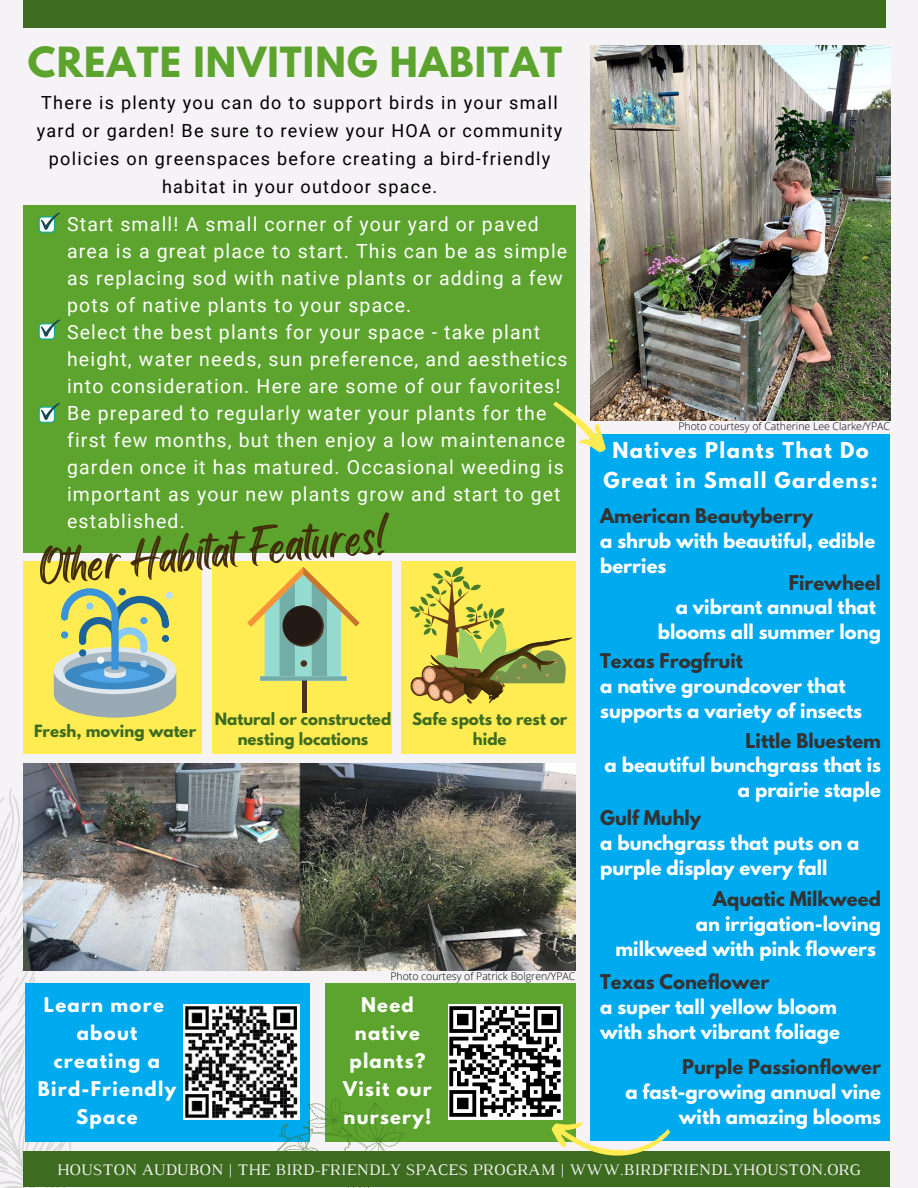
<style>
.page{position:relative;width:918px;height:1188px;background:#f5f3f5}
.page>*{position:absolute;margin:0;border:0;box-sizing:border-box;transform-origin:0 0}
.t1{font:47.4px "Black Bones";color:#402c08}
.t2{font:700 36.9px "League Spartan";letter-spacing:.03em;color:#5ca42d}
.t3{font:19.5px/27px "Roboto";letter-spacing:.06em;color:#fff}
.t4{font:700 19.5px/30.3px "League Spartan";letter-spacing:.07em;color:#fff;text-align:center}
.t5{font:700 18px/24.8px "League Spartan";color:#fff}
.t6{font:18px/28.2px "Roboto";letter-spacing:.07em;color:#000;text-align:center}
.t7{font:700 18px "League Spartan";color:#333}
.t8{font:700 18px/28.2px "League Spartan";letter-spacing:.07em;color:#fff;text-align:center}
.t9{font:16.5px "Luthier";color:#f5f3f5}
.t10{font:700 15px/20.2px "League Spartan";color:#3d6b1f;text-align:center}
.t11{font:300 10.5px "Open Sans";color:#000}
</style>
<div class="page">
<div style="left:24px;top:0;width:862px;height:28px;background:#3d6b1f"></div>
<svg style="left:0;top:787px;width:71px;height:401px"></svg>
<div style="left:25px;top:983px;width:285px;height:159px;background:#00aaef"></div>
<img style="left:184px;top:1005px;width:116px;height:115px">
<div style="left:24px;top:1151px;width:866px;height:36px;background:#3d6b1f"></div>
<img style="left:591px;top:46px;width:299px;height:374px">
<div style="left:24px;top:205px;width:552px;height:347px;background:#5ca42d"></div>
<div style="left:591px;top:435px;width:299px;height:706px;background:#00aaef"></div>
<img style="left:24px;top:764px;width:552px;height:207px">
<div style="left:325px;top:983px;width:251px;height:159px;background:#5ca42d"></div>
<svg style="left:271px;top:1095px;width:133px;height:93px"></svg>
<svg style="left:551px;top:1116px;width:119px;height:40px"></svg>
<div style="left:24px;top:561px;width:178px;height:192px;background:#ffeb52"></div>
<svg style="left:54px;top:588px;width:122px;height:130px"></svg>
<div style="left:212px;top:561px;width:180px;height:192px;background:#ffeb52"></div>
<div style="left:401px;top:561px;width:174px;height:192px;background:#ffeb52"></div>
<hr style="left:302px;top:678px;width:4px;height:35px;background:#48311f">
<svg style="left:247px;top:567px;width:113px;height:114px"></svg>
<svg style="left:410px;top:567px;width:166px;height:141px"></svg>
<svg style="left:39px;top:212px;width:21px;height:21px"></svg>
<svg style="left:39px;top:319px;width:21px;height:21px"></svg>
<svg style="left:39px;top:403px;width:21px;height:20px"></svg>
<img style="left:449px;top:1005px;width:113px;height:115px">
<svg style="left:553px;top:393px;width:63px;height:66px"></svg>
<p class="t2" style="left:28px;top:44px;width:536px">CREATE INVITING HABITAT</p>
<p class="t6" style="left:37px;top:88px;width:527px">There is plenty you can do to support birds in your small yard or garden! Be sure to review your HOA or community policies on greenspaces before creating a bird-friendly habitat in your outdoor space.</p>
<p class="t3" style="left:67px;top:211px;width:502px">Start small! A small corner of your yard or paved area is a great place to start. This can be as simple as replacing sod with native plants or adding a few pots of native plants to your space.</p>
<p class="t3" style="left:67px;top:319px;width:502px">Select the best plants for your space - take plant height, water needs, sun preference, and aesthetics into consideration. Here are some of our favorites!</p>
<p class="t3" style="left:67px;top:400px;width:500px">Be prepared to regularly water your plants for the first few months, but then enjoy a low maintenance garden once it has matured. Occasional weeding is important as your new plants grow and start to get established.</p>
<p class="t1" style="left:37px;top:533px;width:356px;rotate:-5deg">Other Habitat Features!</p>
<p class="t10" style="left:34px;top:723px;width:163px">Fresh, moving water</p>
<p class="t10" style="left:215px;top:711px;width:178px">Natural or constructed</p>
<p class="t10" style="left:238px;top:731px;width:132px">nesting locations</p>
<p class="t10" style="left:412px;top:711px;width:157px">Safe spots to rest or hide</p>
<p class="t8" style="left:44px;top:993px;width:121px">Learn more</p>
<p class="t8" style="left:54px;top:1021px;width:108px">about creating a</p>
<p class="t8" style="left:38px;top:1077px;width:140px">Bird-Friendly<br>Space</p>
<p class="t11" style="left:390px;top:969px;width:186px">Photo courtesy of Patrick Bolgren/YPAC</p>
<p class="t8" style="left:349px;top:993px;width:78px">Need native plants?</p>
<p class="t8" style="left:343px;top:1077px;width:90px;text-align:left">Visit our nursery!</p>
<p class="t11" style="left:678px;top:418px;width:213px">Photo courtesy of Catherine Lee Clarke/YPAC</p>
<p class="t4" style="left:604px;top:437px;width:276px">Natives Plants That Do<br>Great in Small Gardens:</p>
<p class="t7" style="left:600px;top:507px;width:214px">American Beautyberry</p>
<p class="t5" style="left:600px;top:530px;width:277px">a shrub with beautiful, edible berries</p>
<p class="t7" style="left:789px;top:573px;width:94px">Firewheel</p>
<p class="t5" style="left:676px;top:597px;width:202px">a vibrant annual that</p>
<p class="t5" style="left:658px;top:622px;width:225px">blooms all summer long</p>
<p class="t7" style="left:600px;top:652px;width:144px">Texas Frogfruit</p>
<p class="t5" style="left:600px;top:676px;width:263px">a native groundcover that supports a variety of insects</p>
<p class="t7" style="left:745px;top:731px;width:137px">Little Bluestem</p>
<p class="t5" style="left:605px;top:755px;width:278px;text-align:right">a beautiful bunchgrass that is a prairie staple</p>
<p class="t7" style="left:600px;top:809px;width:103px">Gulf Muhly</p>
<p class="t5" style="left:600px;top:832px;width:261px">a bunchgrass that puts on a purple display every fall</p>
<p class="t7" style="left:713px;top:890px;width:169px">Aquatic Milkweed</p>
<p class="t5" style="left:616px;top:914px;width:267px;text-align:right">an irrigation-loving milkweed with pink flowers</p>
<p class="t7" style="left:600px;top:973px;width:171px">Texas Coneflower</p>
<p class="t5" style="left:600px;top:997px;width:241px">a super tall yellow bloom with short vibrant foliage</p>
<p class="t7" style="left:682px;top:1058px;width:200px">Purple Passionflower</p>
<p class="t5" style="left:625px;top:1082px;width:257px;text-align:right">a fast-growing annual vine with amazing blooms</p>
<p class="t9" style="left:57px;top:1163px;width:805px">HOUSTON AUDUBON | THE BIRD-FRIENDLY SPACES PROGRAM | WWW.BIRDFRIENDLYHOUSTON.ORG</p>
</div>
